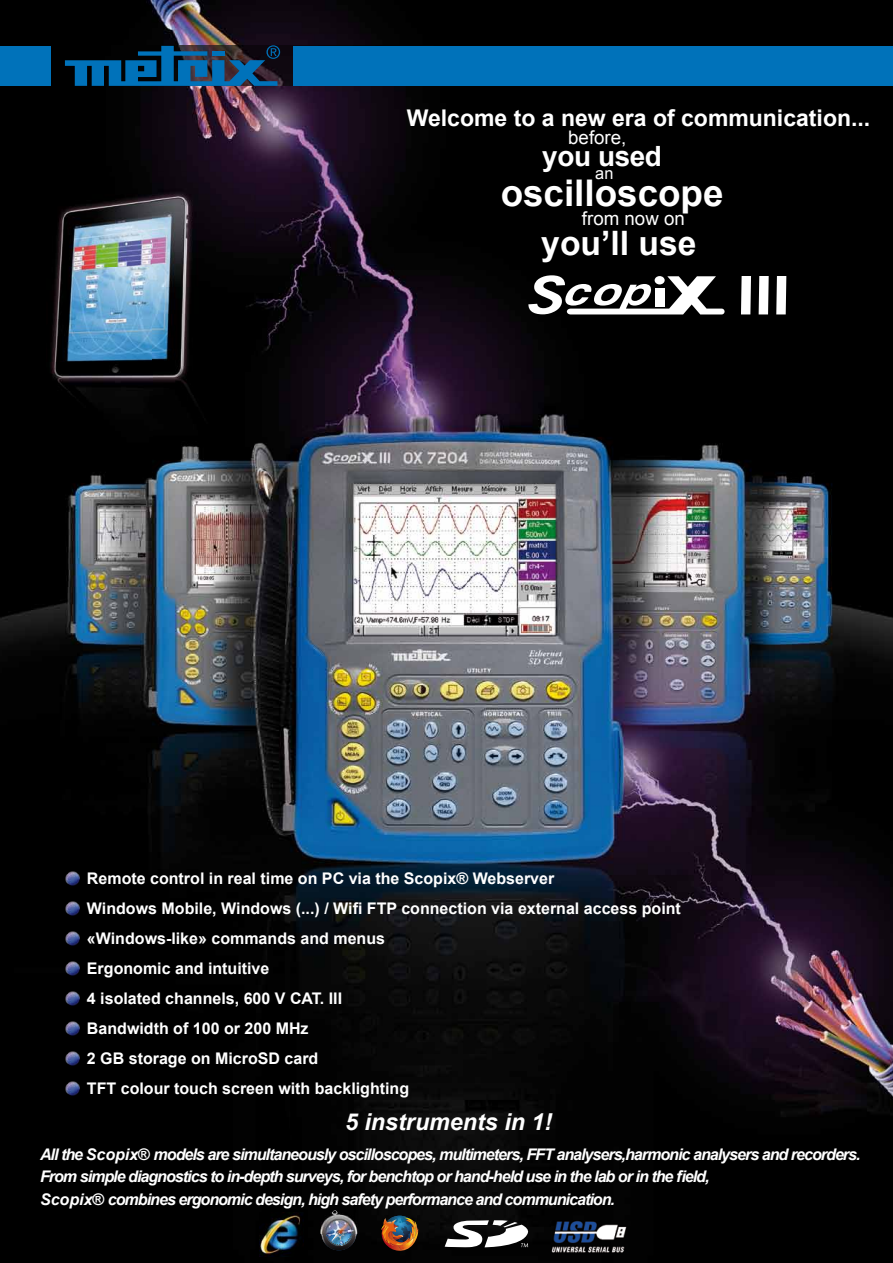
<style>
.page{position:relative;width:893px;height:1263px;background:#fff}
.page>*{position:absolute;margin:0;border:0;box-sizing:border-box;transform-origin:0 0}
.t1{font:700 36.75px "Arial";color:#fff}
.t2{font:700 33.6px "Arial";color:#fff}
.t3{font:700 27.9px "Arial";letter-spacing:-.015em;color:#fff}
.t4{font:italic 700 23.25px "Arial";color:#fff}
.t5{font:700 22.95px "Arial";color:#fff}
.t6{font:18.75px "Arial";color:#fff}
.t7{font:16.35px "Arial";color:#fff}
.t8{font:700 16.05px/30px "Arial";color:#fff}
.t9{font:italic 700 16.05px/22.5px "Arial";letter-spacing:-.06em;color:#fff}
.s1{font-style:normal}
</style>
<div class="page">
<img style="left:0;top:1px;width:893px;height:1261px">
<svg style="left:0;top:45px;width:893px;height:41px;background:#0b3655"></svg>
<div style="left:0;top:46px;width:51px;height:40px;background:#0072ba"></div>
<div style="left:293px;top:46px;width:600px;height:40px;background:#0072ba"></div>
<img style="left:387px;top:1216px;width:26px;height:2px">
<img style="left:381px;top:1248px;width:37px;height:3px">
<img style="left:398px;top:1248px;width:16px;height:1px">
<svg style="left:381px;top:1218px;width:37px;height:30px"></svg>
<img style="left:323px;top:1249px;width:14px;height:1px">
<svg style="left:321px;top:1235px;width:36px;height:14px"></svg>
<img style="left:260px;top:1212px;width:44px;height:45px">
<svg style="left:445px;top:1220px;width:84px;height:27px"></svg>
<img style="left:551px;top:1220px;width:77px;height:33px">
<img style="left:1px;top:172px;width:253px;height:285px">
<img style="left:320px;top:1210px;width:38px;height:25px">
<img style="left:66px;top:872px;width:14px;height:14px">
<img style="left:66px;top:962px;width:14px;height:14px">
<img style="left:66px;top:902px;width:14px;height:14px">
<img style="left:66px;top:992px;width:14px;height:14px">
<img style="left:66px;top:1052px;width:14px;height:14px">
<img style="left:66px;top:932px;width:14px;height:14px">
<img style="left:66px;top:1022px;width:14px;height:14px">
<img style="left:66px;top:1082px;width:14px;height:14px">
<svg style="left:528px;top:275px;width:197px;height:39px"></svg>
<svg style="left:741px;top:276px;width:10px;height:38px"></svg>
<svg style="left:759px;top:276px;width:10px;height:38px"></svg>
<svg style="left:776px;top:276px;width:10px;height:38px"></svg>
<h3 class="t5" style="left:407px;top:102px;width:465px">Welcome to a new era of communication...</h3>
<p class="t6" style="left:568px;top:126px;width:60px">before,</p>
<p class="t7" style="left:595px;top:162px;width:20px">an</p>
<p class="t6" style="left:582px;top:206px;width:104px">from now on</p>
<h3 class="t3" style="left:542px;top:138px;width:121px">you used</h3>
<h1 class="t1" style="left:501px;top:169px;width:224px">oscilloscope</h1>
<h2 class="t2" style="left:541px;top:221px;width:157px">you’ll use</h2>
<p class="t8" style="left:87px;top:864px;width:595px">Remote control in real time on PC via the Scopix® Webserver<br>Windows Mobile, Windows (...) / Wifi FTP connection via external access point «Windows-like» commands and menus<br>Ergonomic and intuitive<br>4 isolated channels, 600 V CAT. III<br>Bandwidth of 100 or 200 MHz<br>2 GB storage on MicroSD card<br>TFT colour touch screen with backlighting</p>
<h3 class="t4" style="left:345px;top:1106px;width:209px">5 instruments in 1!</h3>
<p class="t9" style="left:40px;top:1144px;width:822px">All the Scopix<span class="s1">®</span> models are simultaneously oscilloscopes, multimeters, FFT analysers,harmonic analysers and recorders.<br>From simple diagnostics to in-depth surveys, for benchtop or hand-held use in the lab or in the field,<br>Scopix<span class="s1">®</span> combines ergonomic design, high safety performance and communication.</p>
</div>
